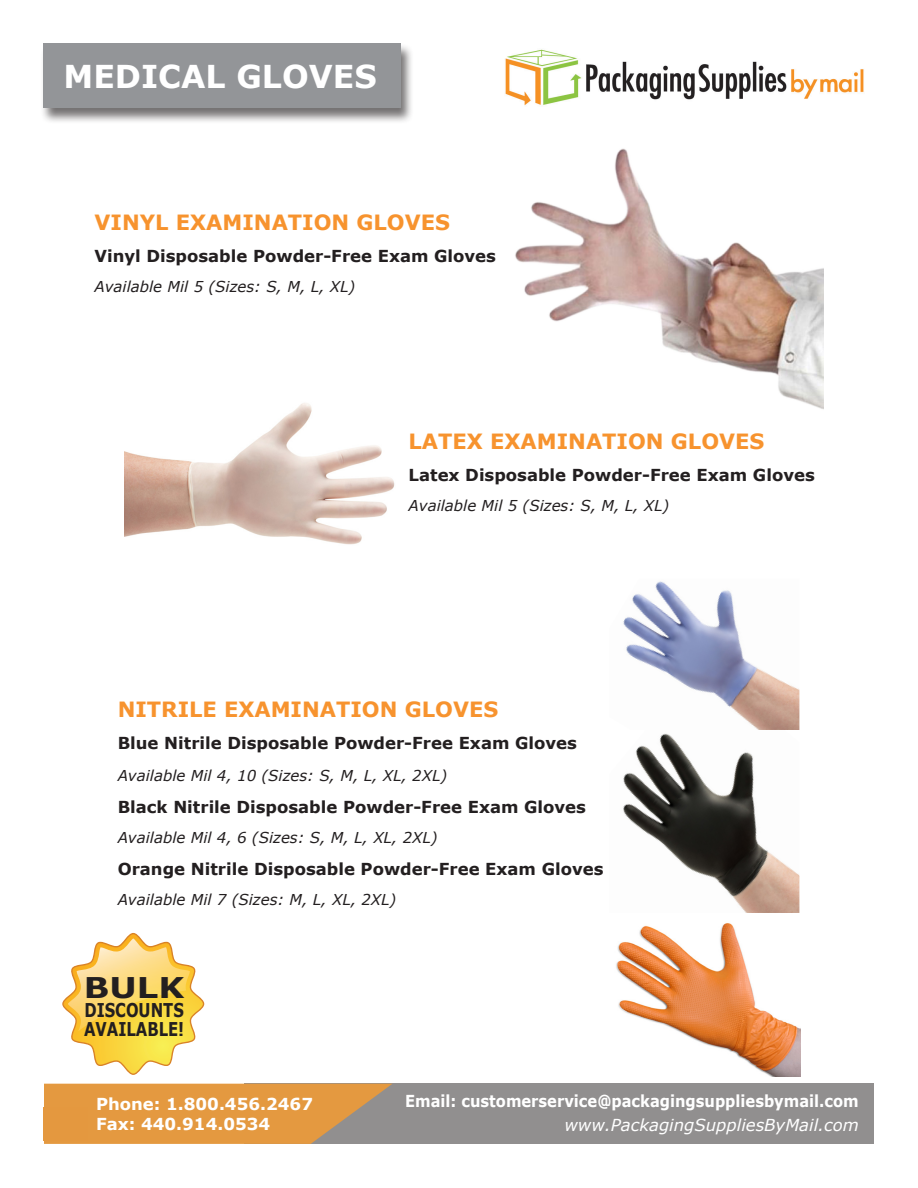
<style>
.page{position:relative;width:918px;height:1188px;background:#fff}
.page>*{position:absolute;margin:0;border:0;box-sizing:border-box;transform-origin:0 0}
.t1{font:700 31.5px "Verdana";color:#fff}
.t2{font:700 28.5px "Verdana";color:#231f20;scale:1.18 1}
.t3{font:700 21px "Verdana";color:#f7932e}
.t4{font:700 19.05px "Verdana";color:#231f20;scale:.78 1}
.t5{font:700 16.5px "Verdana";color:#231f20}
.t6{font:700 16.5px "Verdana";color:#fff;scale:.89 1}
.t7{font:700 16.5px/19.8px "Verdana";color:#fff}
.t8{font:italic 16.5px "Verdana";color:#fff}
.t9{font:italic 15px "Verdana";color:#231f20}
</style>
<div class="page">
<div style="left:244px;top:1084px;width:674px;height:60px;background:#918f8f"></div>
<svg style="left:44px;top:1084px;width:348px;height:60px;background:#d99749"></svg>
<img style="left:505px;top:49px;width:359px;height:57px">
<div style="left:874px;top:1033px;width:44px;height:141px;background:#fff"></div>
<div style="left:44px;top:1107px;width:44px;height:34px;background:#e4983f"></div>
<div style="left:40px;top:43px;width:374px;height:82px;background:#231f20;opacity:.63"></div>
<div style="left:44px;top:44px;width:357px;height:64px;background:#939598"></div>
<img style="left:124px;top:403px;width:271px;height:142px">
<img style="left:515px;top:148px;width:309px;height:261px">
<img style="left:623px;top:581px;width:176px;height:332px">
<img style="left:616px;top:923px;width:184px;height:153px">
<svg style="left:62px;top:933px;width:142px;height:142px"></svg>
<p class="t1" style="left:64px;top:55px;width:315px">MEDICAL GLOVES</p>
<p class="t3" style="left:94px;top:207px;width:357px">VINYL EXAMINATION GLOVES</p>
<p class="t5" style="left:94px;top:244px;width:403px">Vinyl Disposable Powder-Free Exam Gloves</p>
<p class="t9" style="left:94px;top:276px;width:262px">Available Mil 5 (Sizes: S, M, L, XL)</p>
<p class="t3" style="left:409px;top:427px;width:357px">LATEX EXAMINATION GLOVES</p>
<p class="t5" style="left:409px;top:464px;width:408px">Latex Disposable Powder-Free Exam Gloves</p>
<p class="t9" style="left:409px;top:495px;width:262px">Available Mil 5 (Sizes: S, M, L, XL)</p>
<p class="t3" style="left:118px;top:695px;width:382px">NITRILE EXAMINATION GLOVES</p>
<p class="t5" style="left:118px;top:731px;width:461px">Blue Nitrile Disposable Powder-Free Exam Gloves</p>
<p class="t9" style="left:118px;top:765px;width:331px">Available Mil 4, 10 (Sizes: S, M, L, XL, 2XL)</p>
<p class="t5" style="left:118px;top:795px;width:470px">Black Nitrile Disposable Powder-Free Exam Gloves</p>
<p class="t9" style="left:118px;top:827px;width:322px">Available Mil 4, 6 (Sizes: S, M, L, XL, 2XL)</p>
<p class="t5" style="left:118px;top:857px;width:487px">Orange Nitrile Disposable Powder-Free Exam Gloves</p>
<p class="t9" style="left:118px;top:889px;width:280px">Available Mil 7 (Sizes: M, L, XL, 2XL)</p>
<p class="t2" style="left:84px;top:968px;width:87px">BULK</p>
<p class="t4" style="left:84px;top:997px;width:129px">DISCOUNTS</p>
<p class="t4" style="left:84px;top:1016px;width:130px">AVAILABLE!</p>
<p class="t7" style="left:96px;top:1093px;width:219px">Phone: 1.800.456.2467<br>Fax: 440.914.0534</p>
<p class="t6" style="left:405px;top:1089px;width:511px">Email: customerservice@packagingsuppliesbymail.com</p>
<p class="t8" style="left:564px;top:1114px;width:296px">www.PackagingSuppliesByMail.com</p>
</div>
